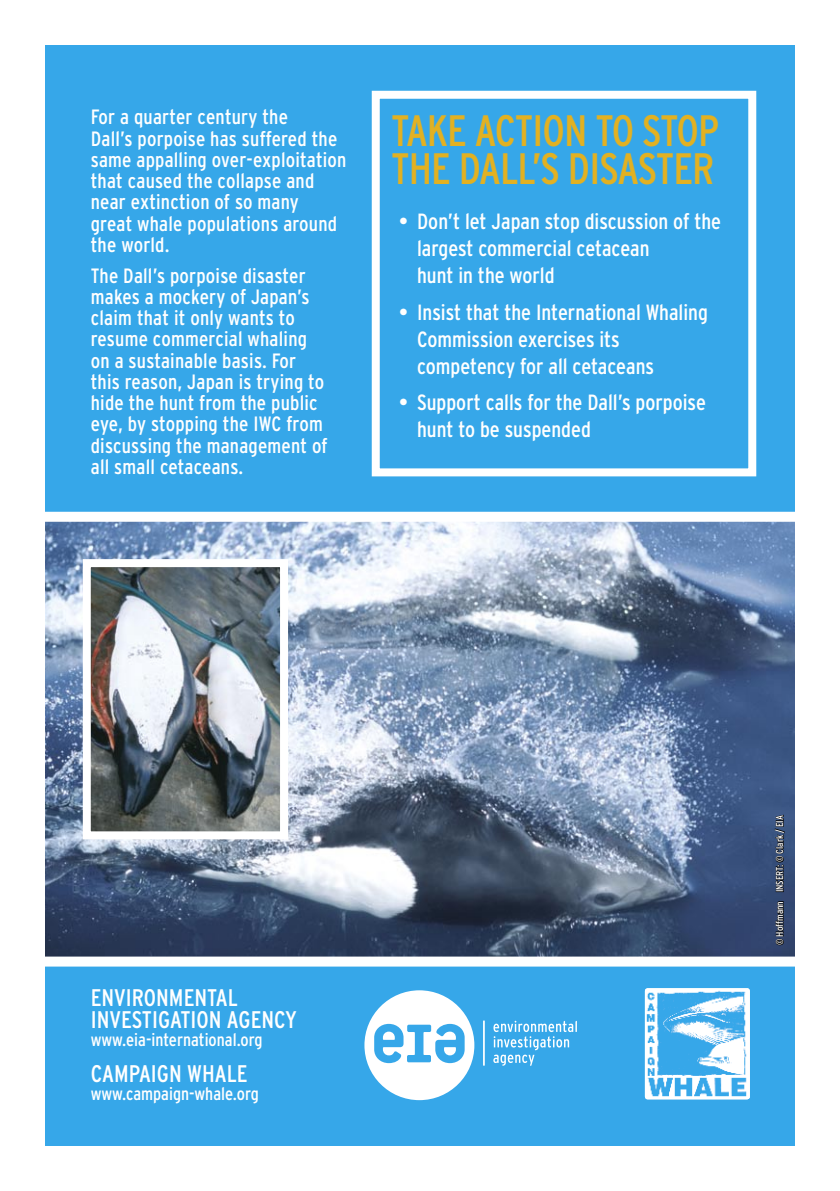
<style>
.page{position:relative;width:840px;height:1191px;background:#fff}
.page>*{position:absolute;margin:0;border:0;box-sizing:border-box;transform-origin:0 0}
.t1{font:condensed 44px/38px "Interstate";letter-spacing:-.02em;color:#e2b122}
.t2{font:condensed 24px/22px "Interstate";color:#fff}
.t3{font:condensed 22px/27px "Interstate";color:#fff}
.t4{font:condensed 20.8px/21.2px "Interstate";letter-spacing:.01em;color:#fff}
.t5{font:condensed 18px "Interstate";color:#fff}
.t6{font:condensed 10px "Interstate";color:#fff}
</style>
<div class="page">
<div style="left:45px;top:45px;width:749px;height:1100px;background:#36a7e9"></div>
<img style="left:45px;top:522px;width:749px;height:434px">
<div style="left:371px;top:91px;width:384px;height:385px;border:8px solid #fff"></div>
<img style="left:79px;top:555px;width:213px;height:288px">
<div style="left:31px;top:956px;width:771px;height:10px;background:#fff"></div>
<div style="left:31px;top:512px;width:783px;height:10px;background:#fff"></div>
<svg style="left:364px;top:990px;width:213px;height:111px"></svg>
<img style="left:644px;top:988px;width:105px;height:111px">
<svg style="left:774px;top:901px;width:9px;height:44px"></svg>
<svg style="left:773px;top:814px;width:11px;height:78px"></svg>
<p class="t4" style="left:91px;top:106px;width:257px">For a quarter century the<br>Dall’s porpoise has suffered the same appalling over-exploitation that caused the collapse and near extinction of so many<br>great whale populations around the world.</p>
<p class="t4" style="left:91px;top:265px;width:238px">The Dall’s porpoise disaster makes a mockery of Japan’s claim that it only wants to resume commercial whaling on a sustainable basis. For this reason, Japan is trying to hide the hunt from the public eye, by stopping the IWC from discussing the management of all small cetaceans.</p>
<p class="t1" style="left:391px;top:111px;width:329px">TAKE ACTION TO STOP<br>THE DALL’S DISASTER</p>
<p class="t3" style="left:417px;top:207px;width:305px;text-indent:-18px">• Don’t let Japan stop discussion of the largest commercial cetacean<br>hunt in the world</p>
<p class="t3" style="left:417px;top:298px;width:292px;text-indent:-18px">• Insist that the International Whaling<br>Commission exercises its competency for all cetaceans</p>
<p class="t3" style="left:417px;top:389px;width:290px;text-indent:-18px">• Support calls for the Dall’s porpoise hunt to be suspended</p>
<p class="t2" style="left:91px;top:986px;width:208px">ENVIRONMENTAL<br>INVESTIGATION AGENCY</p>
<p class="t5" style="left:91px;top:1029px;width:173px">www.eia-international.org</p>
<p class="t2" style="left:91px;top:1062px;width:158px">CAMPAIGN WHALE</p>
<p class="t5" style="left:91px;top:1083px;width:169px">www.campaign-whale.org</p>
<p class="t6" style="left:773px;top:945px;width:132px;rotate:-90deg">© Hoffmann INSERT: © Clark / EIA</p>
</div>
